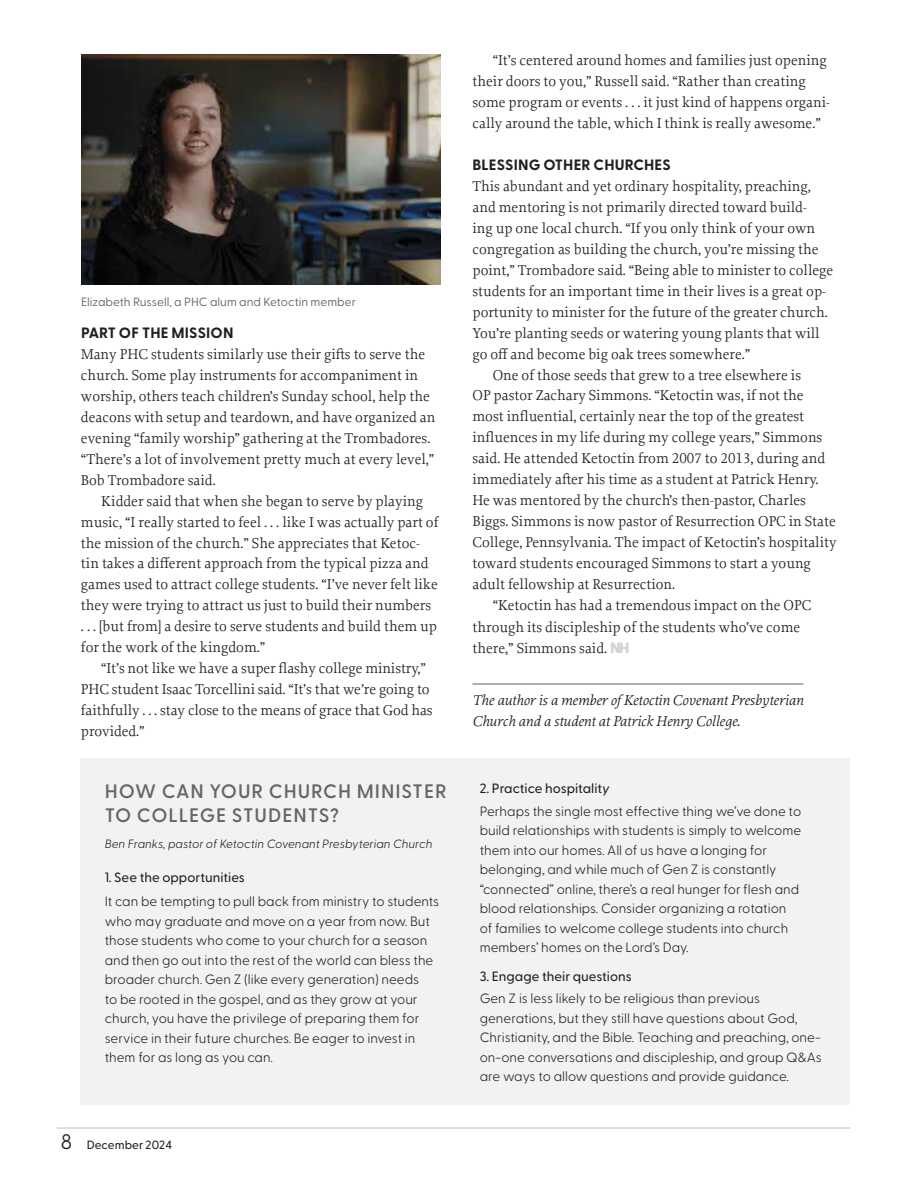
<style>
.page{position:relative;width:918px;height:1188px;background:#fff}
.page>*{position:absolute;margin:0;border:0;box-sizing:border-box;transform-origin:0 0}
.t1{font:600 19.5px/23.4px "Greycliff CF";letter-spacing:.05em;color:#646768}
.t2{font:15px/21px "Proforma";color:#231f20}
.t3{font:italic 15px/21px "Proforma";color:#231f20}
.t4{font:700 15px "Greycliff CF";letter-spacing:.01em;color:#231f20}
.t5{font:300 13.5px/19.5px "Greycliff CF";color:#231f20}
.t6{font:500 13.5px "Greycliff CF";color:#231f20}
.t7{font:italic 300 12px "Greycliff CF";color:#231f20}
.t8{font:12px "Greycliff CF";color:#636466}
.t9{font:500 12px "Greycliff CF";color:#231f20}
.s1{font-weight:400;font-size:21px}
.s2{font-family:"Greycliff CF";font-weight:800;color:#d1d3d4}
.s3{font-weight:500}
.s4{font-weight:500;font-style:italic}
</style>
<div class="page">
<hr style="left:57px;top:1128px;width:794px;height:1px;background:#bcbec0">
<hr style="left:472px;top:683px;width:331px;height:2px;background:#949698">
<img style="left:81px;top:54px;width:360px;height:230px">
<div style="left:81px;top:759px;width:769px;height:346px;background:#f2f2f3"></div>
<p class="t8" style="left:81px;top:293px;width:276px">Elizabeth Russell, a PHC alum and Ketoctin member</p>
<p class="t4" style="left:81px;top:321px;width:154px">PART OF THE MISSION</p>
<p class="t2" style="left:81px;top:343px;width:356px">Many PHC students similarly use their gifts to serve the church. Some play instruments for accompaniment in worship, others teach children’s Sunday school, help the deacons with setup and teardown, and have organized an evening “family worship” gathering at the Trombadores. “There’s a lot of involvement pretty much at every level,” Bob Trombadore said.</p>
<p class="t2" style="left:81px;top:490px;width:359px;text-indent:20px">Kidder said that when she began to serve by playing music, “I really started to feel . . . like I was actually part of the mission of the church.” She appreciates that Ketoc&shy;tin takes a different approach from the typical pizza and games used to attract college students. “I’ve never felt like they were trying to attract us just to build their numbers<br>. . . [but from] a desire to serve students and build them up for the work of the kingdom.”</p>
<p class="t2" style="left:81px;top:658px;width:353px;text-indent:20px">“It’s not like we have a super flashy college ministry,” PHC student Isaac Torcellini said. “It’s that we’re going to faithfully . . . stay close to the means of grace that God has provided.”</p>
<h1 class="t1" style="left:105px;top:779px;width:343px">HOW CAN YOUR CHURCH MINISTER<br>TO COLLEGE STUDENTS?</h1>
<p class="t7" style="left:105px;top:835px;width:329px">Ben Franks, pastor of Ketoctin Covenant Presbyterian Church</p>
<p class="t6" style="left:105px;top:868px;width:142px">1. See the opportunities</p>
<p class="t5" style="left:105px;top:891px;width:336px">It can be tempting to pull back from ministry to students who may graduate and move on a year from now. But those students who come to your church for a season and then go out into the rest of the world can bless the broader church. Gen Z (like every generation) needs<br>to be rooted in the gospel, and as they grow at your church, you have the privilege of preparing them for service in their future churches. Be eager to invest in them for as long as you can.</p>
<p class="t9" style="left:61px;top:1135px;width:113px"><span class="s1">8</span> December 2024</p>
<p class="t2" style="left:472px;top:49px;width:359px;text-indent:20px">“It’s centered around homes and families just opening their doors to you,” Russell said. “Rather than creating some program or events . . . it just kind of happens organi&shy;cally around the table, which I think is really awesome.”</p>
<p class="t4" style="left:473px;top:153px;width:200px">BLESSING OTHER CHURCHES</p>
<p class="t2" style="left:472px;top:175px;width:340px">This abundant and yet ordinary hospitality, preaching,</p>
<p class="t2" style="left:472px;top:196px;width:336px">and mentoring is not primarily directed toward build-</p>
<p class="t2" style="left:472px;top:217px;width:344px">ing up one local church. “If you only think of your own</p>
<p class="t2" style="left:472px;top:238px;width:348px">congregation as building the church, you’re missing the</p>
<p class="t2" style="left:472px;top:259px;width:362px">point,” Trombadore said. “Being able to minister to college</p>
<p class="t2" style="left:472px;top:280px;width:355px">students for an important time in their lives is a great op-</p>
<p class="t2" style="left:472px;top:301px;width:357px">portunity to minister for the future of the greater church.</p>
<p class="t2" style="left:472px;top:322px;width:349px">You’re planting seeds or watering young plants that will</p>
<p class="t2" style="left:472px;top:343px;width:279px">go off and become big oak trees somewhere.”</p>
<p class="t2" style="left:493px;top:364px;width:310px">One of those seeds that grew to a tree elsewhere is</p>
<p class="t2" style="left:472px;top:385px;width:333px">OP pastor Zachary Simmons. “Ketoctin was, if not the</p>
<p class="t2" style="left:472px;top:406px;width:333px">most influential, certainly near the top of the greatest</p>
<p class="t2" style="left:472px;top:427px;width:351px">influences in my life during my college years,” Simmons</p>
<p class="t2" style="left:472px;top:448px;width:354px">said. He attended Ketoctin from 2007 to 2013, during and</p>
<p class="t2" style="left:472px;top:469px;width:348px">immediately after his time as a student at Patrick Henry.</p>
<p class="t2" style="left:472px;top:490px;width:335px">He was mentored by the church’s then-pastor, Charles</p>
<p class="t2" style="left:472px;top:511px;width:365px">Biggs. Simmons is now pastor of Resurrection OPC in State</p>
<p class="t2" style="left:472px;top:532px;width:366px">College, Pennsylvania. The impact of Ketoctin’s hospitality</p>
<p class="t2" style="left:472px;top:553px;width:340px">toward students encouraged Simmons to start a young</p>
<p class="t2" style="left:472px;top:574px;width:204px">adult fellowship at Resurrection.</p>
<p class="t2" style="left:493px;top:595px;width:320px">“Ketoctin has had a tremendous impact on the OPC</p>
<p class="t2" style="left:472px;top:616px;width:329px">through its discipleship of the students who’ve come</p>
<p class="t2" style="left:472px;top:637px;width:159px">there,” Simmons said. <span class="s2">NH</span></p>
<p class="t3" style="left:472px;top:689px;width:332px">The author is a member of Ketoctin Covenant Presbyterian<br>Church and a student at Patrick Henry College.</p>
<p class="t5" style="left:480px;top:776px;width:323px;line-height:22.5px"><span class="s3">2. Practice hospitalit</span><span class="s4">y<br></span>Perhaps the single most effective thing we’ve done to</p>
<p class="t5" style="left:480px;top:820px;width:323px">build relationships with students is simply to welcome them into our homes. All of us have a longing for belonging, and while much of Gen Z is constantly “connected” online, there’s a real hunger for flesh and blood relationships. Consider organizing a rotation of families to welcome college students into church members’ homes on the Lord’s Day.</p>
<p class="t6" style="left:480px;top:966px;width:154px">3. Engage their questions</p>
<p class="t5" style="left:480px;top:988px;width:344px">Gen Z is less likely to be religious than previous generations, but they still have questions about God, Christianity, and the Bible. Teaching and preaching, one&shy;on-one conversations and discipleship, and group Q&amp;As are ways to allow questions and provide guidance.</p>
</div>
